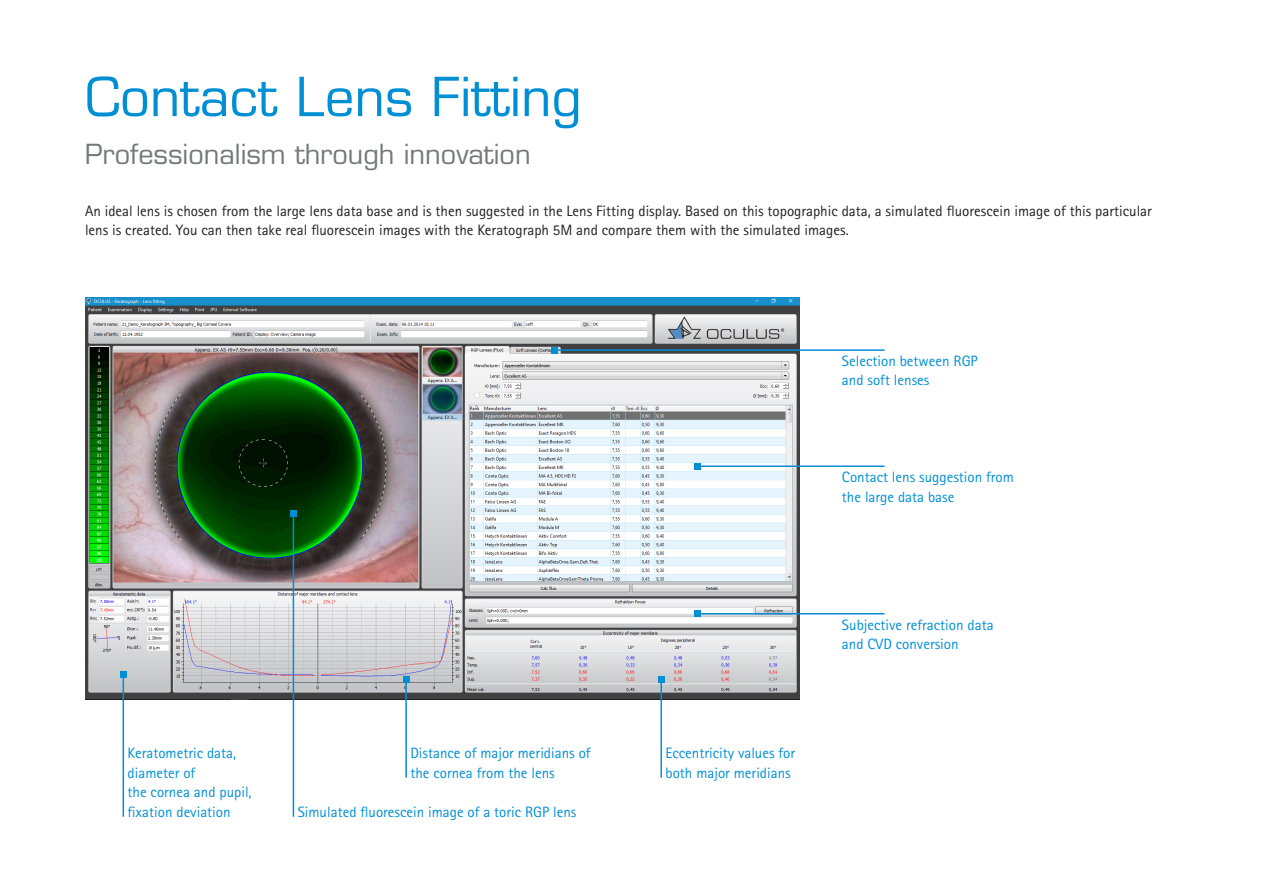
<style>
.page{position:relative;width:1263px;height:893px;background:#fff}
.page>*{position:absolute;margin:0;border:0;box-sizing:border-box;transform-origin:0 0}
.t1{font:52.5px "Eurostile";color:#008fd5}
.t2{font:27px "Eurostile";color:#76787b}
.t3{font:15px/19.5px "Rotis Sans Serif";color:#008fd5}
.t4{font:15px/19.5px "Rotis Sans Serif";color:#231f20}
</style>
<div class="page">
<img style="left:85px;top:298px;width:714px;height:401px">
<hr style="left:660px;top:679px;width:2px;height:99px;background:#008fd5">
<svg style="left:658px;top:676px;width:6px;height:6px"></svg>
<hr style="left:293px;top:513px;width:1px;height:304px;background:#008fd5">
<svg style="left:290px;top:510px;width:6px;height:6px"></svg>
<hr style="left:123px;top:674px;width:1px;height:143px;background:#008fd5">
<svg style="left:120px;top:671px;width:6px;height:6px"></svg>
<hr style="left:405px;top:679px;width:2px;height:99px;background:#008fd5">
<svg style="left:403px;top:676px;width:6px;height:6px"></svg>
<hr style="left:555px;top:349px;width:329px;height:2px;background:#008fd5">
<svg style="left:552px;top:347px;width:6px;height:6px"></svg>
<hr style="left:697px;top:465px;width:187px;height:2px;background:#008fd5">
<svg style="left:694px;top:463px;width:6px;height:6px"></svg>
<hr style="left:697px;top:613px;width:187px;height:1px;background:#008fd5">
<svg style="left:694px;top:611px;width:6px;height:6px"></svg>
<h1 class="t1" style="left:85px;top:65px;width:498px">Contact Lens Fitting</h1>
<h2 class="t2" style="left:85px;top:138px;width:447px">Professionalism through innovation</h2>
<p class="t4" style="left:85px;top:201px;width:1068px">An ideal lens is chosen from the large lens data base and is then suggested in the Lens Fitting display. Based on this topographic data, a simulated fluorescein image of this particular lens is created. You can then take real fluorescein images with the Keratograph 5M and compare them with the simulated images.</p>
<p class="t3" style="left:842px;top:351px;width:137px">Selection between RGP and soft lenses</p>
<p class="t3" style="left:842px;top:467px;width:173px">Contact lens suggestion from the large data base</p>
<p class="t3" style="left:128px;top:743px;width:126px">Keratometric data, diameter of<br>the cornea and pupil, fixation deviation</p>
<p class="t3" style="left:410px;top:743px;width:182px">Distance of major meridians of the cornea from the lens</p>
<p class="t3" style="left:298px;top:802px;width:280px">Simulated fluorescein image of a toric RGP lens</p>
<p class="t3" style="left:665px;top:743px;width:131px">Eccentricity values for both major meridians</p>
<p class="t3" style="left:842px;top:615px;width:153px">Subjective refraction data and CVD conversion</p>
</div>
